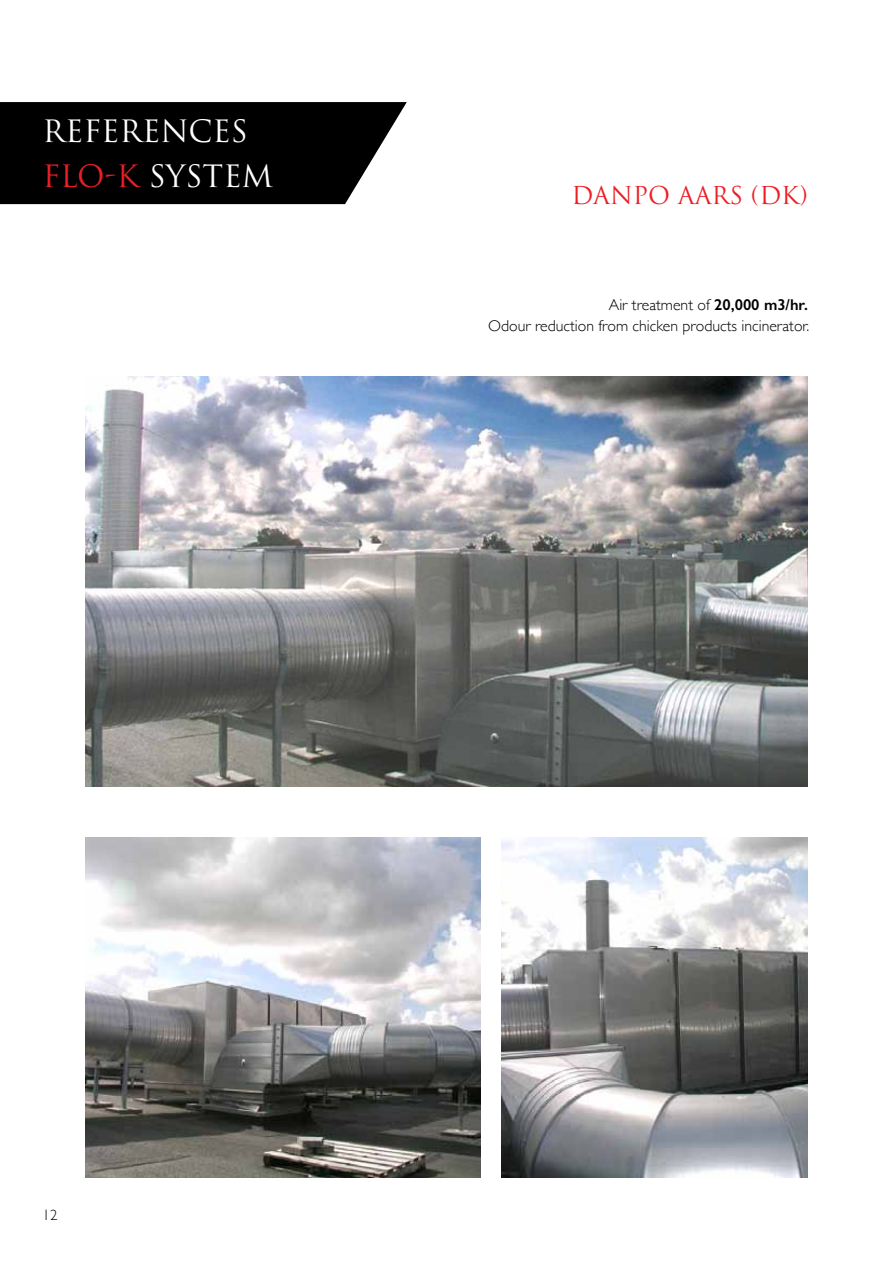
<style>
.page{position:relative;width:893px;height:1263px;background:#fff}
.page>*{position:absolute;margin:0;border:0;box-sizing:border-box;transform-origin:0 0}
.t1{font:30px "Trajan Pro";color:#fff}
.t2{font:30px "Trajan Pro";color:#ed1d24}
.t3{font:24px "Trajan Pro";color:#ed1d24}
.t4{font:300 15.75px/21px "Gill Sans";color:#000;text-align:right}
.t5{font:300 15px "Gill Sans";color:#000}
.s1{color:#ed1d24}
.s2{font-weight:600}
</style>
<div class="page">
<svg style="left:0;top:102px;width:407px;height:102px;background:#131313"></svg>
<img style="left:85px;top:376px;width:722px;height:411px">
<img style="left:85px;top:838px;width:395px;height:340px">
<img style="left:502px;top:838px;width:306px;height:340px">
<h1 class="t1" style="left:43px;top:112px;width:207px">REFERENCES</h1>
<h1 class="t2" style="left:43px;top:157px;width:21px">FLO</h1>
<h1 class="t1" style="left:105px;top:157px;width:170px"><span class="s1">-K</span> SYSTEM</h1>
<h2 class="t3" style="left:571px;top:180px;width:20px">DANPO</h2>
<h2 class="t3" style="left:678px;top:180px;width:132px">AARS (DK)</h2>
<p class="t4" style="left:488px;top:294px;width:323px">Air treatment of <span class="s2">20,000 m3/hr.<br></span>Odour reduction from chicken products incinerator.</p>
<p class="t5" style="left:43px;top:1203px;width:16px">12</p>
</div>
